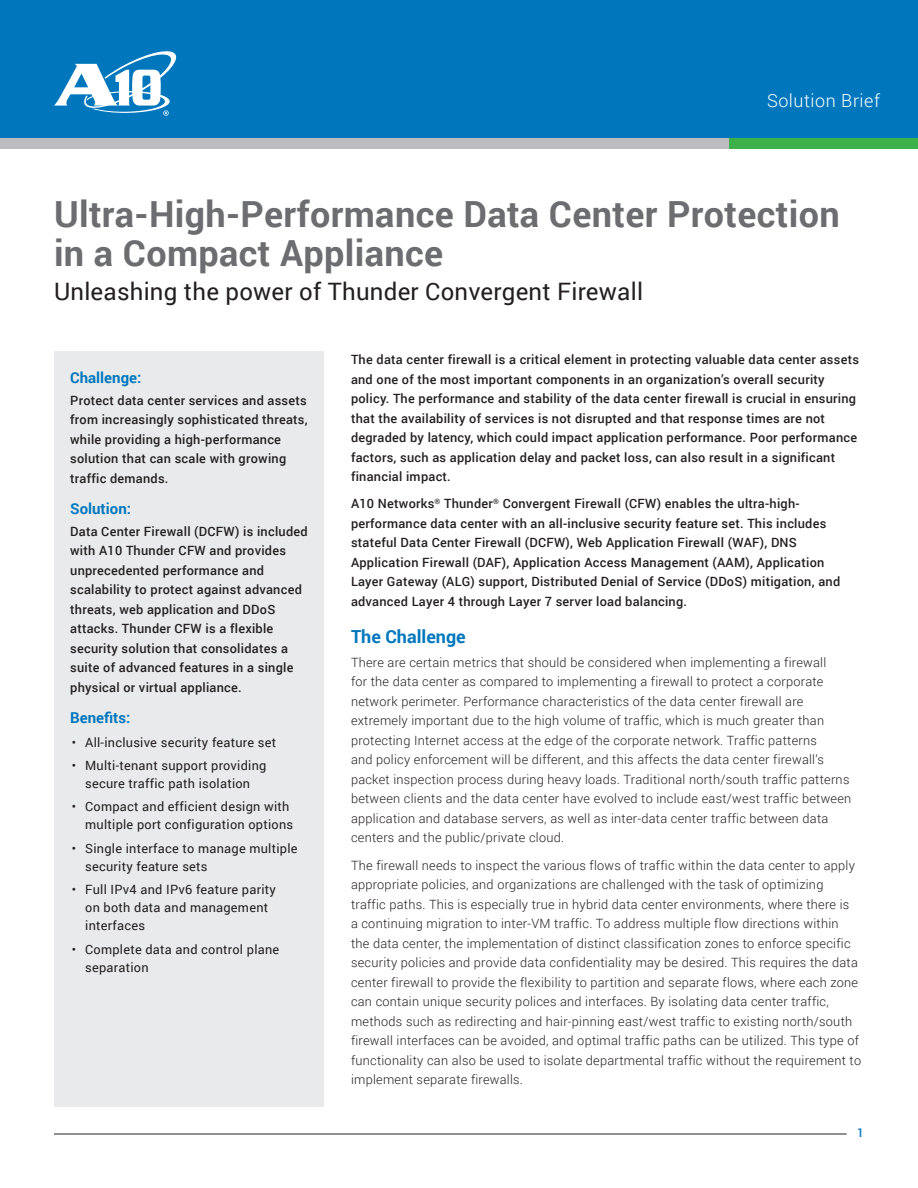
<style>
.page{position:relative;width:918px;height:1188px;background:#fff}
.page>*{position:absolute;margin:0;border:0;box-sizing:border-box;transform-origin:0 0}
.t1{font:700 36px/39px "Roboto";letter-spacing:.01em;color:#6c6d70}
.Subtitle{font:24px "Roboto";letter-spacing:.01em;color:#231f20}
.t2{font:300 18px "Roboto";letter-spacing:.03em;color:#fff}
.L1_Head{font:700 18px "Roboto";color:#0077bd}
.Sidebar_heads{font:700 15px "Roboto";color:#0077bd}
.body_text{font:300 12.75px/19.5px "Roboto";letter-spacing:.02em;color:#231f20}
.Overview_text{font:500 12.75px/19.5px "Roboto";letter-spacing:.02em;color:#231f20}
.Sidebar_text{font:500 12.75px/19.5px "Roboto";letter-spacing:.02em;color:#231f20}
.t3{font:12.75px/18px "Roboto";letter-spacing:.02em;color:#231f20}
.t4{font:500 12px "Roboto";color:#0077bd}
</style>
<div class="page">
<div style="left:0;top:0;width:918px;height:148px;background:#0077bd"></div>
<svg style="left:54px;top:51px;width:123px;height:65px"></svg>
<hr style="left:54px;top:1133px;width:793px;height:2px;background:#6c6d70">
<div style="left:0;top:138px;width:918px;height:10px;background:#bcbdc0"></div>
<div style="left:729px;top:138px;width:189px;height:10px;background:#3eb049"></div>
<div style="left:54px;top:351px;width:270px;height:756px;background:#e9eaeb"></div>
<h3 class="t2" style="left:767px;top:88px;width:115px">Solution Brief</h3>
<p class="t1" style="left:54px;top:193px;width:787px">Ultra-High-Performance Data Center Protection in a Compact Appliance</p>
<p class="Subtitle" style="left:54px;top:275px;width:591px">Unleashing the power of Thunder Convergent Firewall</p>
<p class="Sidebar_heads" style="left:70px;top:367px;width:73px">Challenge:</p>
<p class="Sidebar_text" style="left:70px;top:390px;width:239px">Protect data center services and assets from increasingly sophisticated threats, while providing a high-performance solution that can scale with growing traffic demands.</p>
<p class="Sidebar_heads" style="left:70px;top:498px;width:62px">Solution:</p>
<p class="Sidebar_text" style="left:70px;top:521px;width:239px">Data Center Firewall (DCFW) is included with A10 Thunder CFW and provides unprecedented performance and scalability to protect against advanced threats, web application and DDoS attacks. Thunder CFW is a flexible security solution that consolidates a suite of advanced features in a single physical or virtual appliance.</p>
<p class="Sidebar_heads" style="left:70px;top:707px;width:62px">Benefits:</p>
<p class="t3" style="left:72px;top:733px;width:206px">• All-inclusive security feature set</p>
<p class="t3" style="left:72px;top:756px;width:196px;text-align:center">• Multi-tenant support providing secure traffic path isolation</p>
<p class="t3" style="left:85px;top:797px;width:210px;text-indent:-14px">• Compact and efficient design with multiple port configuration options</p>
<p class="t3" style="left:85px;top:839px;width:214px;text-indent:-14px">• Single interface to manage multiple security feature sets</p>
<p class="t3" style="left:85px;top:880px;width:192px;text-indent:-14px">• Full IPv4 and IPv6 feature parity on both data and management interfaces</p>
<p class="t3" style="left:85px;top:940px;width:196px;text-indent:-14px">• Complete data and control plane separation</p>
<p class="Overview_text" style="left:351px;top:350px;width:510px">The data center firewall is a critical element in protecting valuable data center assets and one of the most important components in an organization’s overall security policy. The performance and stability of the data center firewall is crucial in ensuring that the availability of services is not disrupted and that response times are not degraded by latency, which could impact application performance. Poor performance factors, such as application delay and packet loss, can also result in a significant financial impact.</p>
<p class="Overview_text" style="left:351px;top:494px;width:491px">A10 Networks<sup>®</sup> Thunder<sup>®</sup> Convergent Firewall (CFW) enables the ultra-high&shy;performance data center with an all-inclusive security feature set. This includes stateful Data Center Firewall (DCFW), Web Application Firewall (WAF), DNS Application Firewall (DAF), Application Access Management (AAM), Application Layer Gateway (ALG) support, Distributed Denial of Service (DDoS) mitigation, and advanced Layer 4 through Layer 7 server load balancing.</p>
<p class="L1_Head" style="left:351px;top:624px;width:116px">The Challenge</p>
<p class="body_text" style="left:351px;top:652px;width:502px">There are certain metrics that should be considered when implementing a firewall<br>for the data center as compared to implementing a firewall to protect a corporate network perimeter. Performance characteristics of the data center firewall are extremely important due to the high volume of traffic, which is much greater than protecting Internet access at the edge of the corporate network. Traffic patterns<br>and policy enforcement will be different, and this affects the data center firewall’s packet inspection process during heavy loads. Traditional north/south traffic patterns between clients and the data center have evolved to include east/west traffic between application and database servers, as well as inter-data center traffic between data centers and the public/private cloud.</p>
<p class="body_text" style="left:351px;top:855px;width:512px">The firewall needs to inspect the various flows of traffic within the data center to apply appropriate policies, and organizations are challenged with the task of optimizing traffic paths. This is especially true in hybrid data center environments, where there is<br>a continuing migration to inter-VM traffic. To address multiple flow directions within<br>the data center, the implementation of distinct classification zones to enforce specific security policies and provide data confidentiality may be desired. This requires the data center firewall to provide the flexibility to partition and separate flows, where each zone can contain unique security polices and interfaces. By isolating data center traffic, methods such as redirecting and hair-pinning east/west traffic to existing north/south firewall interfaces can be avoided, and optimal traffic paths can be utilized. This type of functionality can also be used to isolate departmental traffic without the requirement to implement separate firewalls.</p>
<p class="t4" style="left:857px;top:1124px;width:8px">1</p>
</div>
